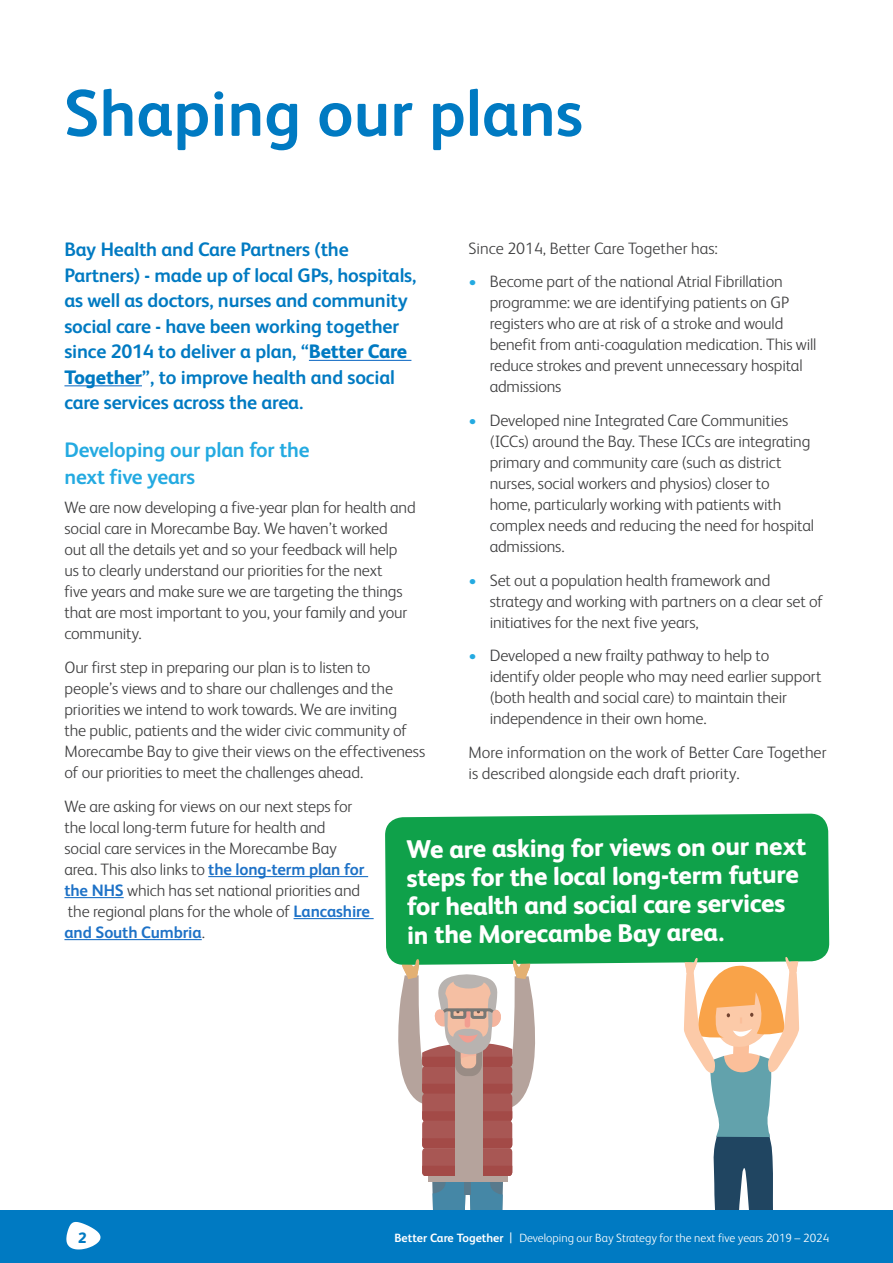
<style>
.page{position:relative;width:893px;height:1263px;background:#fff}
.page>*{position:absolute;margin:0;border:0;box-sizing:border-box;transform-origin:0 0}
.t1{font:700 66px "FS Albert";color:#007ac2}
.bullets{font:800 25.5px/28.3px "FS Albert";color:#fff}
.sub_heading{font:700 21px/27px "FS Albert";letter-spacing:-.01em;color:#24aae1}
.first_para{font:700 19.5px/25.5px "FS Albert";letter-spacing:-.01em;color:#007ac2}
.body{font:300 16.5px/21px "FS Albert";letter-spacing:-.01em;color:#3e3e3f}
.body-2{font:800 15px "FS Albert";color:#007ac2}
.t2{font:300 12px "FS Albert";color:#fff}
.t3{font:700 12px "FS Albert";color:#fff}
.s1{font-weight:800}
.s2{font-weight:700;color:#1e72c7}
.s3{color:#24aae1}
.s4{font-weight:300;font-size:15px}
</style>
<div class="page">
<hr style="left:309px;top:360px;width:102px;height:1px;background:#0563c1">
<hr style="left:64px;top:385px;width:78px;height:1px;background:#0563c1">
<hr style="left:208px;top:876px;width:160px;height:1px;background:#0563c1">
<hr style="left:64px;top:897px;width:60px;height:1px;background:#0563c1">
<hr style="left:294px;top:918px;width:80px;height:1px;background:#0563c1">
<hr style="left:64px;top:939px;width:138px;height:1px;background:#0563c1">
<div style="left:385px;top:813px;width:444px;height:151px;background:#0fa14a"></div>
<svg style="left:389px;top:945px;width:156px;height:265px"></svg>
<svg style="left:684px;top:944px;width:115px;height:266px"></svg>
<div style="left:0;top:1210px;width:893px;height:53px;background:#007ac2"></div>
<svg style="left:66px;top:1222px;width:35px;height:27px"></svg>
<p class="t1" style="left:64px;top:75px;width:521px">Shaping our plans</p>
<p class="first_para" style="left:64px;top:237px;width:353px">Bay Health and Care Partners (the Partners) - made up of local GPs, hospitals, as well as doctors, nurses and community social care - have been working together since 2014 to deliver a plan, “<span class="s1">Better Care Together</span>”, to improve health and social care services across the area.</p>
<p class="sub_heading" style="left:64px;top:436px;width:247px">Developing our plan for the next five years</p>
<p class="body" style="left:64px;top:497px;width:353px">We are now developing a five-year plan for health and social care in Morecambe Bay. We haven’t worked<br>out all the details yet and so your feedback will help us to clearly understand our priorities for the next<br>five years and make sure we are targeting the things that are most important to you, your family and your community.</p>
<p class="body" style="left:64px;top:657px;width:362px">Our first step in preparing our plan is to listen to people’s views and to share our challenges and the priorities we intend to work towards. We are inviting<br>the public, patients and the wider civic community of Morecambe Bay to give their views on the effectiveness of our priorities to meet the challenges ahead.</p>
<p class="body" style="left:64px;top:796px;width:307px">We are asking for views on our next steps for the local long-term future for health and<br>social care services in the Morecambe Bay area. This also links to <span class="s2">the long-term plan for the NHS</span> which has set national priorities and the regional plans for the whole of <span class="s2">Lancashire and South Cumbria</span>.</p>
<p class="body" style="left:468px;top:238px;width:251px">Since 2014, Better Care Together has:</p>
<p class="body" style="left:490px;top:271px;width:328px;text-indent:-21px"><span class="s3">•</span> Become part of the national Atrial Fibrillation programme: we are identifying patients on GP registers who are at risk of a stroke and would benefit from anti-coagulation medication. This will reduce strokes and prevent unnecessary hospital admissions</p>
<p class="body" style="left:490px;top:410px;width:326px;text-indent:-21px"><span class="s3">•</span> Developed nine Integrated Care Communities (ICCs) around the Bay. These ICCs are integrating primary and community care (such as district nurses, social workers and physios) closer to home, particularly working with patients with complex needs and reducing the need for hospital admissions.</p>
<p class="body" style="left:490px;top:569px;width:335px;text-indent:-21px"><span class="s3">•</span> Set out a population health framework and strategy and working with partners on a clear set of initiatives for the next five years,</p>
<p class="body" style="left:490px;top:645px;width:333px;text-indent:-21px"><span class="s3">•</span> Developed a new frailty pathway to help to identify older people who may need earlier support (both health and social care) to maintain their independence in their own home.</p>
<p class="body" style="left:468px;top:742px;width:360px">More information on the work of Better Care Together is described alongside each draft priority.</p>
<p class="bullets" style="left:405px;top:836px;width:402px;rotate:-1deg">We are asking for views on our next steps for the local long-term future for health and social care services in the Morecambe Bay area.</p>
<p class="body-2" style="left:78px;top:1228px;width:10px">2</p>
<p class="t2" style="left:519px;top:1230px;width:311px">Developing our Bay Strategy for the next five years 2019 – 2024</p>
<p class="t3" style="left:394px;top:1230px;width:119px">Better Care Together <span class="s4">|</span></p>
</div>
